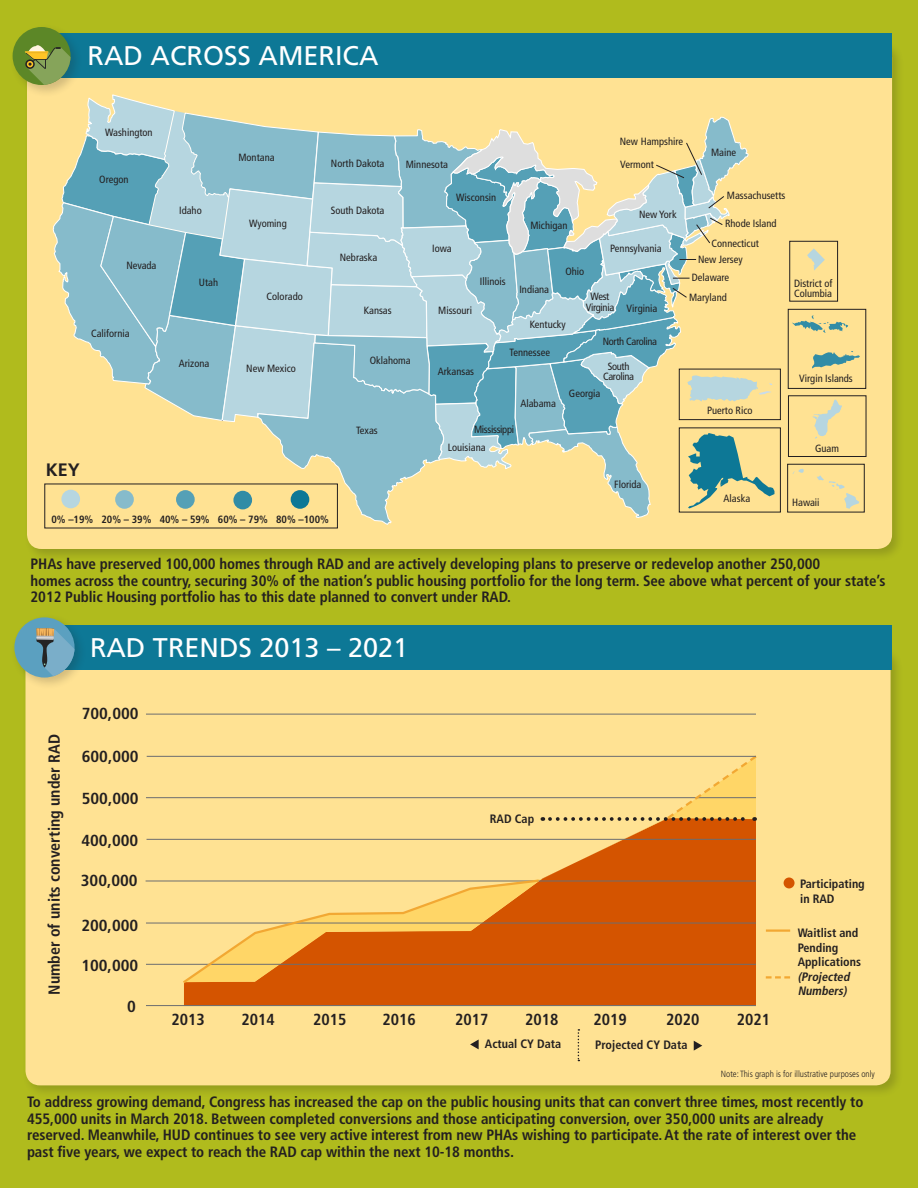
<style>
.page{position:relative;width:918px;height:1188px;background:#b0bb1d}
.page>*{position:absolute;margin:0;border:0;box-sizing:border-box;transform-origin:0 0}
.t1{font:27px "Frutiger LT Std";color:#fff}
.t2{font:700 18px "Frutiger LT Std";color:#231f20}
.t3{font:700 condensed 16.05px "Frutiger LT Std";color:#231f20}
.t4{font:700 condensed 16.05px "Frutiger LT Std";color:#231f20;scale:1.05 1}
.t5{font:700 condensed 15px/16.5px "Frutiger LT Std";letter-spacing:-.005em;color:#231f20}
.t6{font:700 condensed 12.15px/14.5px "Frutiger LT Std";color:#231f20}
.t7{font:italic 700 condensed 12.15px/14.5px "Frutiger LT Std";color:#231f20}
.t8{font:condensed 10.5px/10.5px "Frutiger LT Std";color:#231f20}
.t9{font:condensed 10.5px/10.5px "Frutiger LT Std";letter-spacing:-.03em;color:#231f20;text-align:center}
.t10{font:700 condensed 10.5px "Frutiger LT Std";color:#231f20}
.t11{font:300 condensed 9px "Frutiger LT Std";color:#231f20}
.s1{font-size:15.75px}
</style>
<div class="page">
<div style="left:23px;top:40px;width:882px;height:522px;background:#231f20;opacity:.2"></div>
<div style="left:27px;top:43px;width:865px;height:506px;background:#ffe293;border-radius:15px"></div>
<div style="left:22px;top:646px;width:881px;height:452px;background:#231f20;opacity:.2"></div>
<div style="left:25px;top:650px;width:866px;height:435px;background:#ffe293;border-radius:15px"></div>
<div style="left:26px;top:626px;width:866px;height:44px;background:#0d7896"></div>
<div style="left:11px;top:614px;width:76px;height:76px;background:#231f20;opacity:.2"></div>
<div style="left:14px;top:617px;width:61px;height:61px;background:#5ba0c0;border-radius:50%"></div>
<svg style="left:36px;top:628px;width:39px;height:48px"></svg>
<div style="left:679px;top:428px;width:102px;height:84px;border:1px solid #231f20"></div>
<svg style="left:792px;top:469px;width:12px;height:5px"></svg>
<svg style="left:817px;top:475px;width:42px;height:34px"></svg>
<div style="left:25px;top:33px;width:867px;height:45px;background:#0d7896"></div>
<div style="left:787px;top:464px;width:78px;height:48px;border:1px solid #231f20"></div>
<svg style="left:807px;top:248px;width:18px;height:23px"></svg>
<div style="left:789px;top:241px;width:49px;height:61px;border:1px solid #231f20"></div>
<svg style="left:812px;top:400px;width:30px;height:39px"></svg>
<div style="left:788px;top:395px;width:78px;height:62px;border:1px solid #231f20"></div>
<svg style="left:52px;top:94px;width:722px;height:431px"></svg>
<div style="left:679px;top:369px;width:102px;height:51px;border:1px solid #231f20"></div>
<svg style="left:812px;top:351px;width:48px;height:18px"></svg>
<svg style="left:792px;top:316px;width:56px;height:17px"></svg>
<div style="left:788px;top:309px;width:78px;height:80px;border:1px solid #231f20"></div>
<div style="left:9px;top:23px;width:74px;height:75px;background:#231f20;opacity:.2"></div>
<div style="left:13px;top:27px;width:58px;height:58px;background:#5c8727;border-radius:50%"></div>
<svg style="left:25px;top:44px;width:46px;height:41px"></svg>
<div style="left:184px;top:982px;width:572px;height:23px;background:#d45400"></div>
<hr style="left:146px;top:1005px;width:610px;height:1px;background:#6c6d70">
<div style="left:784px;top:877px;width:11px;height:11px;background:#d45400;border-radius:50%"></div>
<svg style="left:184px;top:798px;width:572px;height:184px"></svg>
<hr style="left:146px;top:797px;width:610px;height:1px;background:#6c6d70">
<hr style="left:146px;top:714px;width:610px;height:1px;background:#6c6d70">
<svg style="left:578px;top:1029px;width:1px;height:32px"></svg>
<svg style="left:470px;top:1040px;width:9px;height:9px"></svg>
<svg style="left:694px;top:1041px;width:8px;height:10px"></svg>
<svg style="left:550px;top:755px;width:207px;height:66px"></svg>
<hr style="left:147px;top:756px;width:609px;height:1px;background:#6c6d70">
<hr style="left:146px;top:923px;width:610px;height:1px;background:#6c6d70">
<hr style="left:147px;top:839px;width:609px;height:1px;background:#6c6d70">
<hr style="left:146px;top:964px;width:610px;height:1px;background:#6c6d70">
<hr style="left:146px;top:881px;width:610px;height:1px;background:#6c6d70">
<hr style="left:766px;top:929px;width:24px;height:3px;background:#f2a833">
<svg style="left:180px;top:878px;width:361px;height:107px"></svg>
<svg style="left:766px;top:976px;width:24px;height:3px"></svg>
<p class="t1" style="left:88px;top:40px;width:292px">RAD ACROSS AMERICA</p>
<p class="t8" style="left:105px;top:127px;width:49px">Washington</p>
<p class="t8" style="left:99px;top:175px;width:31px">Oregon</p>
<p class="t8" style="left:126px;top:260px;width:32px">Nevada</p>
<p class="t8" style="left:91px;top:328px;width:40px">California</p>
<p class="t8" style="left:179px;top:205px;width:24px">Idaho</p>
<p class="t8" style="left:199px;top:277px;width:21px">Utah</p>
<p class="t8" style="left:238px;top:152px;width:38px">Montana</p>
<p class="t8" style="left:249px;top:219px;width:39px">Wyoming</p>
<p class="t8" style="left:267px;top:291px;width:38px">Colorado</p>
<p class="t8" style="left:179px;top:358px;width:32px">Arizona</p>
<p class="t8" style="left:246px;top:364px;width:51px">New Mexico</p>
<p class="t2" style="left:46px;top:459px;width:36px">KEY</p>
<p class="t8" style="left:331px;top:158px;width:55px">North Dakota</p>
<p class="t8" style="left:331px;top:205px;width:55px">South Dakota</p>
<p class="t8" style="left:340px;top:252px;width:39px">Nebraska</p>
<p class="t8" style="left:406px;top:159px;width:44px">Minnesota</p>
<p class="t8" style="left:456px;top:192px;width:42px">Wisconsin</p>
<p class="t8" style="left:432px;top:243px;width:21px">Iowa</p>
<p class="t8" style="left:530px;top:220px;width:38px">Michigan</p>
<p class="t8" style="left:620px;top:136px;width:65px">New Hampshire</p>
<p class="t8" style="left:620px;top:159px;width:35px">Vermont</p>
<p class="t8" style="left:639px;top:210px;width:39px">New York</p>
<p class="t8" style="left:610px;top:243px;width:53px">Pennsylvania</p>
<p class="t8" style="left:711px;top:147px;width:27px">Maine</p>
<p class="t8" style="left:727px;top:190px;width:60px">Massachusetts</p>
<p class="t8" style="left:725px;top:219px;width:53px">Rhode Island</p>
<p class="t8" style="left:712px;top:238px;width:49px">Connecticut</p>
<p class="t8" style="left:698px;top:254px;width:46px">New Jersey</p>
<p class="t8" style="left:364px;top:305px;width:30px">Kansas</p>
<p class="t8" style="left:370px;top:355px;width:42px">Oklahoma</p>
<p class="t8" style="left:356px;top:425px;width:23px">Texas</p>
<p class="t8" style="left:565px;top:266px;width:20px">Ohio</p>
<p class="t8" style="left:480px;top:276px;width:27px">Illinois</p>
<p class="t8" style="left:519px;top:284px;width:31px">Indiana</p>
<p class="t8" style="left:591px;top:292px;width:20px">West</p>
<p class="t9" style="left:586px;top:302px;width:30px">Virginia</p>
<p class="t9" style="left:603px;top:337px;width:56px">North Carolina</p>
<p class="t9" style="left:603px;top:361px;width:33px">South<br>Carolina</p>
<p class="t8" style="left:627px;top:303px;width:32px">Virginia</p>
<p class="t8" style="left:438px;top:305px;width:35px">Missouri</p>
<p class="t8" style="left:530px;top:319px;width:37px">Kentucky</p>
<p class="t8" style="left:510px;top:347px;width:42px">Tennessee</p>
<p class="t8" style="left:438px;top:366px;width:38px">Arkansas</p>
<p class="t8" style="left:520px;top:398px;width:37px">Alabama</p>
<p class="t9" style="left:474px;top:424px;width:41px">Mississippi</p>
<p class="t8" style="left:448px;top:442px;width:39px">Louisiana</p>
<p class="t8" style="left:569px;top:388px;width:33px">Georgia</p>
<p class="t8" style="left:692px;top:273px;width:39px">Delaware</p>
<p class="t8" style="left:689px;top:292px;width:39px">Maryland</p>
<p class="t8" style="left:707px;top:406px;width:47px">Puerto Rico</p>
<p class="t8" style="left:794px;top:278px;width:40px">District of<br>Columbia</p>
<p class="t8" style="left:799px;top:373px;width:55px">Virgin Islands</p>
<p class="t8" style="left:815px;top:443px;width:25px">Guam</p>
<p class="t8" style="left:614px;top:479px;width:29px">Florida</p>
<p class="t8" style="left:724px;top:493px;width:28px">Alaska</p>
<p class="t8" style="left:792px;top:497px;width:29px">Hawaii</p>
<p class="t10" style="left:51px;top:513px;width:279px">0% –19% 20% – 39% 40% – 59% 60% – 79% 80% –100%</p>
<p class="t5" style="left:31px;top:556px;width:857px">PHAs have preserved 100,000 homes through RAD and are actively developing plans to preserve or redevelop another 250,000<br>homes across the country, securing 30% of the nation’s public housing portfolio for the long term. See above what percent of your state’s<br>2012 Public Housing portfolio has to this date planned to convert under RAD.</p>
<p class="t1" style="left:90px;top:632px;width:320px">RAD TRENDS 2013 – 2021</p>
<p class="t3" style="left:45px;top:995px;width:262px;rotate:-90deg">Number of units converting under RAD</p>
<p class="t4" style="left:82px;top:704px;width:56px">700,000</p>
<p class="t4" style="left:82px;top:747px;width:56px">600,000</p>
<p class="t4" style="left:82px;top:788px;width:56px">500,000</p>
<p class="t4" style="left:82px;top:831px;width:56px">400,000</p>
<p class="t4" style="left:81px;top:871px;width:56px">300,000</p>
<p class="t4" style="left:81px;top:916px;width:56px">200,000</p>
<p class="t4" style="left:81px;top:956px;width:56px">100,000</p>
<p class="t4" style="left:127px;top:997px;width:10px">0</p>
<p class="t6" style="left:490px;top:811px;width:46px">RAD Cap</p>
<p class="t3" style="left:171px;top:1010px;width:35px">2013</p>
<p class="t3" style="left:242px;top:1010px;width:35px">2014</p>
<p class="t3" style="left:313px;top:1010px;width:35px">2015</p>
<p class="t3" style="left:383px;top:1010px;width:35px">2016</p>
<p class="t3" style="left:455px;top:1010px;width:35px">2017</p>
<p class="t3" style="left:525px;top:1010px;width:35px">2018</p>
<p class="t3" style="left:594px;top:1010px;width:35px">2019</p>
<p class="t3" style="left:666px;top:1010px;width:35px">2020</p>
<p class="t3" style="left:737px;top:1010px;width:35px">2021</p>
<p class="t6" style="left:485px;top:1036px;width:78px">Actual CY Data</p>
<p class="t6" style="left:595px;top:1038px;width:94px">Projected CY Data</p>
<p class="t6" style="left:800px;top:877px;width:66px">Participating in RAD</p>
<p class="t6" style="left:798px;top:926px;width:65px">Waitlist and<br>Pending<br>Applications</p>
<p class="t7" style="left:798px;top:969px;width:56px">(Projected<br>Numbers)</p>
<p class="t11" style="left:721px;top:1069px;width:156px">Note: This graph is for illustrative purposes only</p>
<p class="t5" style="left:27px;top:1094px;width:838px">To address growing demand, Congress has increased the cap on the public housing units that can convert three times, most recently to 455,000 units in March 2018. Between completed conversions and those anticipating conversion, over 350,000 units are already reserved. Meanwhile, HUD continues to see very active interest from new PHAs wishing to participate. At the rate of interest over the past five years, we expect to reach the RAD cap within the next 10-18 months<span class="s1">.</span></p>
</div>
